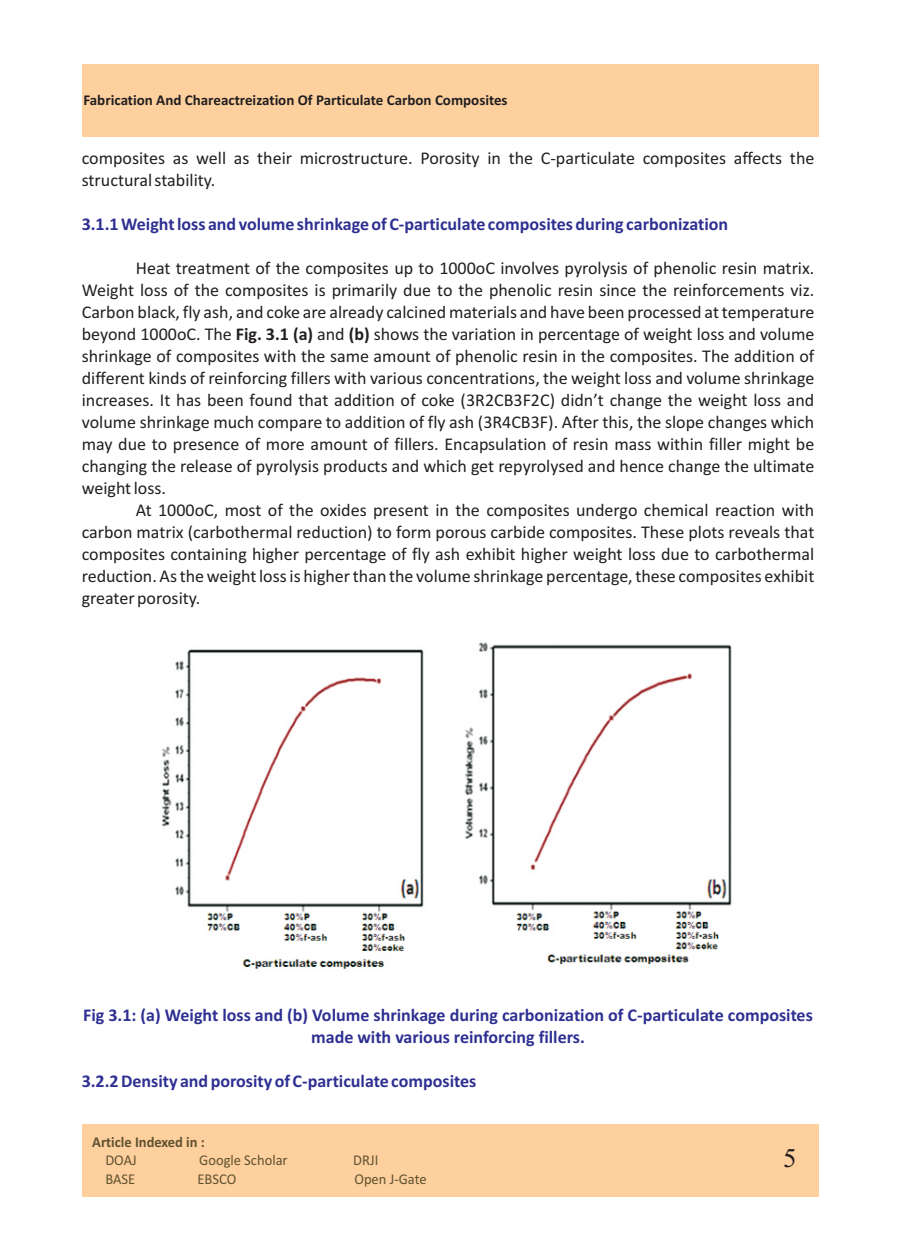
<style>
.page{position:relative;width:898px;height:1242px;background:#fff}
.page>*{position:absolute;margin:0;border:0;box-sizing:border-box;transform-origin:0 0}
.t1{font:27px "Times New Roman";color:#231f20}
.t2{font:18px/21.9px "Calibri";color:#231f20;text-align:justify}
.t3{font:700 18px/21.9px "Calibri";color:#2e3092;text-align:center}
.t4{font:700 15px "Calibri";color:#231f20}
.t5{font:15px "Calibri";color:#605230}
.t6{font:700 15px "Calibri";color:#605230}
.s1{font-weight:700}
</style>
<div class="page">
<div style="left:82px;top:1124px;width:736px;height:72px;background:#fdd09e"></div>
<div style="left:82px;top:64px;width:736px;height:72px;background:#fdd09e"></div>
<img style="left:162px;top:642px;width:570px;height:327px">
<p class="t4" style="left:83px;top:93px;width:425px">Fabrication And Chareactreization Of Particulate Carbon Composites</p>
<p class="t2" style="left:82px;top:149px;width:733px">composites as well as their microstructure. Porosity in the C-particulate composites affects the structural stability.</p>
<p class="t3" style="left:82px;top:214px;width:647px">3.1.1 Weight loss and volume shrinkage of C-particulate composites during carbonization</p>
<p class="t2" style="left:82px;top:258px;width:734px;text-indent:54px">Heat treatment of the composites up to 1000oC involves pyrolysis of phenolic resin matrix.<br>Weight loss of the composites is primarily due to the phenolic resin since the reinforcements viz.<br>Carbon black, fly ash, and coke are already calcined materials and have been processed at temperature beyond 1000oC. The <span class="s1">Fig. 3.1 (a)</span> and <span class="s1">(b)</span> shows the variation in percentage of weight loss and volume shrinkage of composites with the same amount of phenolic resin in the composites. The addition of different kinds of reinforcing fillers with various concentrations, the weight loss and volume shrinkage increases. It has been found that addition of coke (3R2CB3F2C) didn’t change the weight loss and volume shrinkage much compare to addition of fly ash (3R4CB3F). After this, the slope changes which may due to presence of more amount of fillers. Encapsulation of resin mass within filler might be changing the release of pyrolysis products and which get repyrolysed and hence change the ultimate weight loss.</p>
<p class="t2" style="left:82px;top:500px;width:734px;text-indent:54px">At 1000oC, most of the oxides present in the composites undergo chemical reaction with carbon matrix (carbothermal reduction) to form porous carbide composites. These plots reveals that composites containing higher percentage of fly ash exhibit higher weight loss due to carbothermal reduction. As the weight loss is higher than the volume shrinkage percentage, these composites exhibit greater porosity.</p>
<p class="t3" style="left:83px;top:1005px;width:731px">Fig 3.1: (a) Weight loss and (b) Volume shrinkage during carbonization of C-particulate composites made with various reinforcing fillers.</p>
<p class="t3" style="left:82px;top:1071px;width:396px">3.2.2 Density and porosity of C-particulate composites</p>
<p class="t6" style="left:92px;top:1135px;width:114px">Article Indexed in :</p>
<p class="t5" style="left:105px;top:1154px;width:33px">DOAJ</p>
<p class="t5" style="left:199px;top:1154px;width:90px">Google Scholar</p>
<p class="t5" style="left:353px;top:1154px;width:27px">DRJI</p>
<p class="t5" style="left:105px;top:1172px;width:31px">BASE</p>
<p class="t5" style="left:197px;top:1172px;width:40px">EBSCO</p>
<p class="t5" style="left:354px;top:1172px;width:74px">Open J-Gate</p>
<h1 class="t1" style="left:783px;top:1147px;width:15px">5</h1>
</div>
